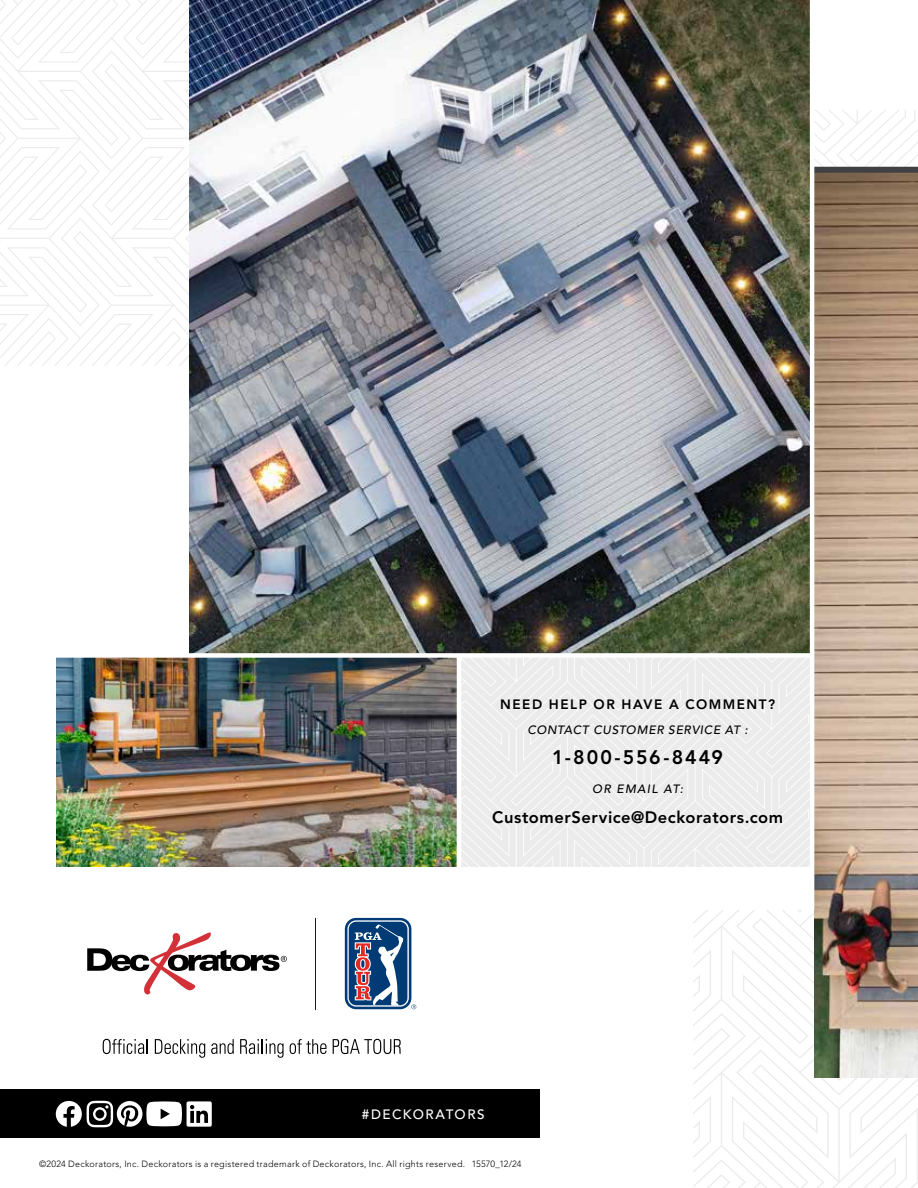
<style>
.page{position:relative;width:918px;height:1188px;background:#fff}
.page>*{position:absolute;margin:0;border:0;box-sizing:border-box;transform-origin:0 0}
.t1{font:800 19.5px "Avenir LT Std";letter-spacing:.095em;color:#000}
.t2{font:800 16.5px "Avenir LT Std";letter-spacing:.03em;color:#000}
.t3{font:800 13.5px "Avenir LT Std";letter-spacing:.11em;color:#000}
.t4{font:500 13.5px "Avenir LT Std";letter-spacing:.105em;color:#fff}
.t5{font:italic 500 12px "Avenir LT Std";letter-spacing:.055em;color:#000}
.t6{font:italic 500 12px "Avenir LT Std";letter-spacing:.105em;color:#000}
.t7{font:300 9px "Avenir LT Std";letter-spacing:.03em;color:#000}
</style>
<div class="page">
<svg style="left:809px;top:110px;width:109px;height:249px"></svg>
<svg style="left:0;top:0;width:189px;height:366px"></svg>
<svg style="left:693px;top:910px;width:225px;height:278px"></svg>
<img style="left:189px;top:0;width:620px;height:653px">
<div style="left:0;top:1089px;width:540px;height:49px;background:#000"></div>
<img style="left:56px;top:658px;width:401px;height:209px">
<svg style="left:56px;top:1101px;width:156px;height:26px"></svg>
<svg style="left:461px;top:658px;width:349px;height:209px;fill:#ebebec"></svg>
<div style="left:345px;top:918px;width:66px;height:91px;background:#003b75;border-radius:11px"></div>
<svg style="left:347px;top:920px;width:62px;height:87px"></svg>
<div style="left:349px;top:922px;width:58px;height:83px;background:#003b75;border-radius:7px"></div>
<svg style="left:411px;top:1004px;width:5px;height:5px"></svg>
<svg style="left:355px;top:924px;width:48px;height:82px"></svg>
<svg style="left:103px;top:1039px;width:45px;height:15px"></svg>
<svg style="left:155px;top:1039px;width:50px;height:19px"></svg>
<svg style="left:211px;top:1039px;width:23px;height:15px"></svg>
<svg style="left:240px;top:1039px;width:44px;height:19px"></svg>
<svg style="left:290px;top:1039px;width:37px;height:15px"></svg>
<svg style="left:333px;top:1039px;width:68px;height:15px"></svg>
<hr style="left:315px;top:918px;width:1px;height:91px;background:#171b1f">
<svg style="left:87px;top:933px;width:200px;height:62px"></svg>
<img style="left:815px;top:173px;width:103px;height:905px">
<div style="left:813px;top:167px;width:105px;height:6px;background:#414042"></div>
<hr style="left:810px;top:0;width:4px;height:910px;background:#fff">
<h3 class="t3" style="left:500px;top:696px;width:276px">NEED HELP OR HAVE A COMMENT?</h3>
<h3 class="t5" style="left:527px;top:723px;width:222px">CONTACT CUSTOMER SERVICE AT :</h3>
<h1 class="t1" style="left:552px;top:746px;width:172px">1-800-556-8449</h1>
<h3 class="t6" style="left:592px;top:782px;width:92px">OR EMAIL AT:</h3>
<h2 class="t2" style="left:492px;top:807px;width:293px">CustomerService@Deckorators.com</h2>
<h3 class="t4" style="left:362px;top:1107px;width:124px">#DECKORATORS</h3>
<p class="t7" style="left:39px;top:1158px;width:484px">©2024 Deckorators, Inc. Deckorators is a registered trademark of Deckorators, Inc. All rights reserved. 15570_12/24</p>
</div>
